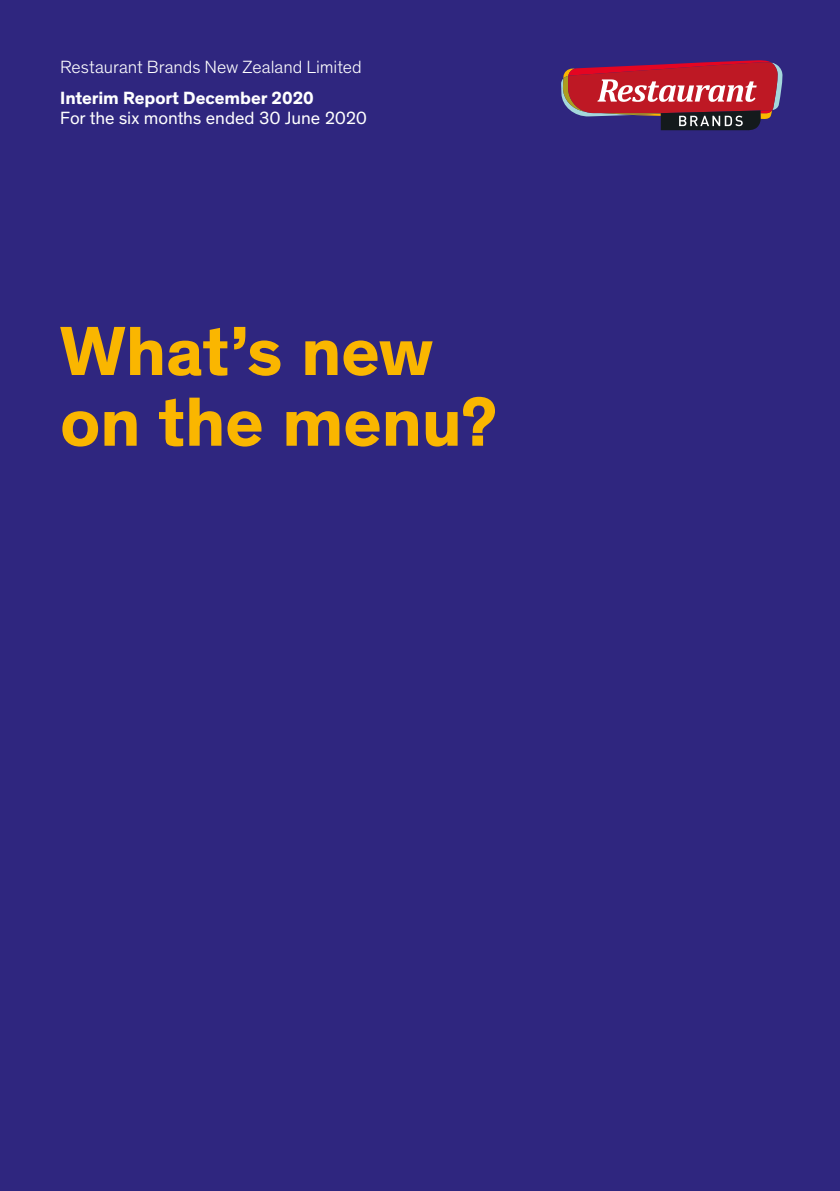
<style>
.page{position:relative;width:840px;height:1191px;background:#fff}
.page>*{position:absolute;margin:0;border:0;box-sizing:border-box;transform-origin:0 0}
.t1{font:700 70.6px/70.8px "Theinhardt";letter-spacing:-.005em;color:#fab600}
.t2{font:300 18px "Theinhardt";color:#fff}
.t3{font:18px "Theinhardt";color:#fff}
.t4{font:700 18px "Theinhardt";color:#fff}
</style>
<div class="page">
<div style="left:0;top:0;width:839px;height:1191px;background:#2f267f"></div>
<svg style="left:561px;top:60px;width:222px;height:70px"></svg>
<p class="t2" style="left:60px;top:54px;width:303px">Restaurant Brands New Zealand Limited</p>
<p class="t4" style="left:60px;top:87px;width:255px">Interim Report December 2020</p>
<p class="t3" style="left:60px;top:107px;width:308px">For the six months ended 30 June 2020</p>
<h1 class="t1" style="left:60px;top:317px;width:438px">What’s new on the menu?</h1>
</div>
